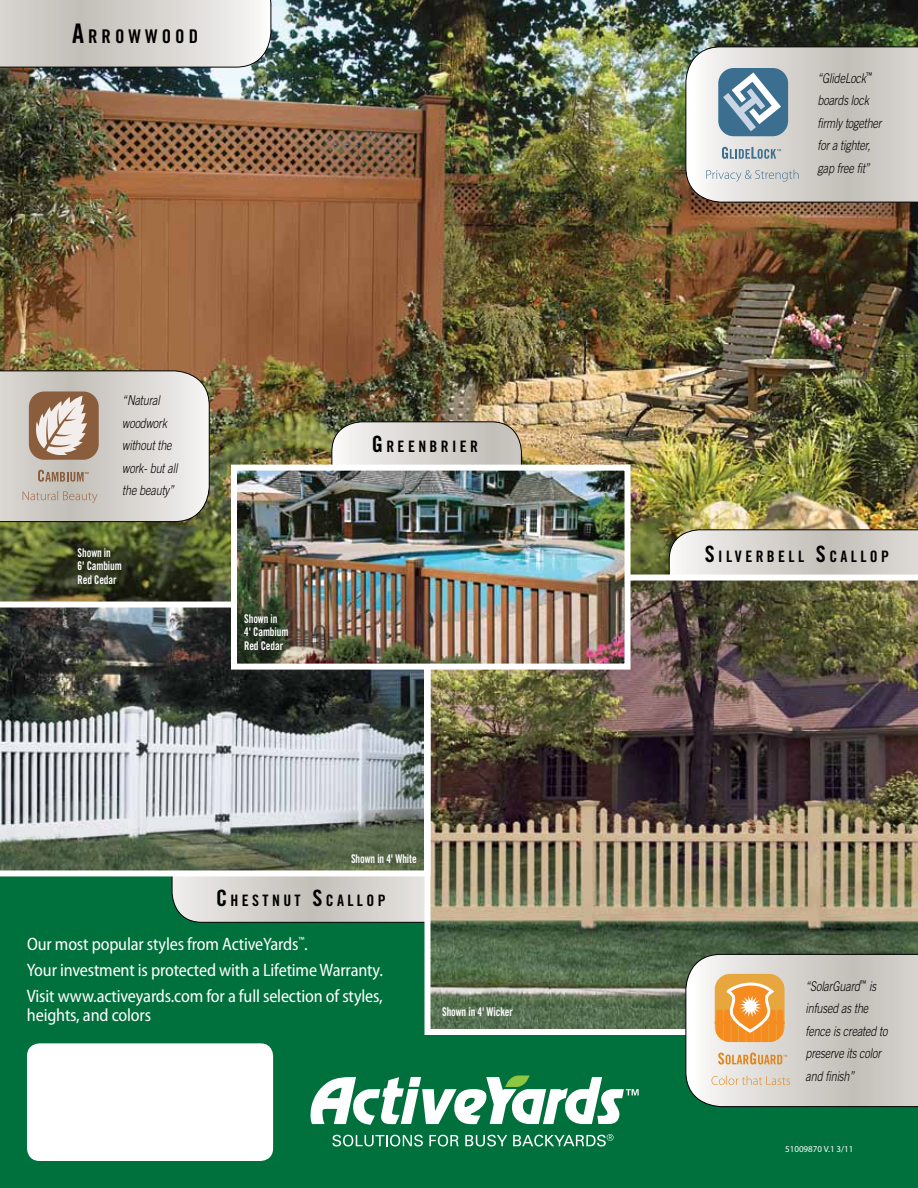
<style>
.page{position:relative;width:918px;height:1188px;background:#fff}
.page>*{position:absolute;margin:0;border:0;box-sizing:border-box;transform-origin:0 0}
.t1{font:18.9px "Trade Gothic Bold Cond Twenty";letter-spacing:.215em;color:#000}
.t2{font:semi-condensed 18px/26.2px "Myriad Pro";letter-spacing:-.01em;color:#fff}
.t3{font:15.75px "Trade Gothic Bold Cond Twenty";letter-spacing:.215em;color:#000}
.t4{font:italic 300 13.5px/22.5px "Trade Gothic";letter-spacing:-.01em;color:#000;scale:.8 1}
.t5{font:12px/13.5px "Trade Gothic Bold Cond Twenty";letter-spacing:-.01em;color:#fff;scale:.88 1}
.t6{font:9px "Myriad Pro";color:#fff}
.s1{font-size:27px}
.s2{font-size:22.5px}
</style>
<div class="page">
<div style="left:0;top:854px;width:918px;height:334px;background:#00703c"></div>
<img style="left:0;top:0;width:918px;height:602px">
<svg style="left:0;top:0;width:271px;height:67px"></svg>
<svg style="left:332px;top:422px;width:190px;height:43px"></svg>
<svg style="left:669px;top:530px;width:249px;height:45px"></svg>
<svg style="left:172px;top:876px;width:252px;height:47px"></svg>
<img style="left:424px;top:575px;width:494px;height:460px">
<svg style="left:0;top:607px;width:430px;height:269px"></svg>
<img style="left:238px;top:472px;width:386px;height:191px">
<div style="left:231px;top:465px;width:400px;height:205px;border:6px solid #fff"></div>
<svg style="left:0;top:370px;width:210px;height:152px"></svg>
<svg style="left:685px;top:954px;width:233px;height:153px"></svg>
<svg style="left:685px;top:46px;width:233px;height:156px"></svg>
<div style="left:27px;top:1043px;width:246px;height:118px;background:#fff;border-radius:13px"></div>
<svg style="left:332px;top:1135px;width:91px;height:11px"></svg>
<svg style="left:429px;top:1135px;width:30px;height:11px"></svg>
<svg style="left:465px;top:1135px;width:42px;height:11px"></svg>
<svg style="left:310px;top:1075px;width:329px;height:50px"></svg>
<svg style="left:513px;top:1134px;width:101px;height:12px"></svg>
<h1 class="t1" style="left:72px;top:25px;width:126px"><span class="s1">A</span>RROWWOOD</h1>
<p class="t4" style="left:122px;top:389px;width:70px">“Natural woodwork without the work- but all the beauty”</p>
<p class="t5" style="left:78px;top:545px;width:52px">Shown in<br>6' Cambium<br>Red Cedar</p>
<p class="t5" style="left:244px;top:612px;width:52px">Shown in<br>4' Cambium<br>Red Cedar</p>
<p class="t3" style="left:372px;top:437px;width:108px"><span class="s2">G</span> REENBRIER</p>
<p class="t5" style="left:351px;top:851px;width:76px">Shown in 4' White</p>
<p class="t3" style="left:216px;top:891px;width:171px"><span class="s2">C</span> HESTNUT <span class="s2">S</span>CALLOP</p>
<h2 class="t2" style="left:27px;top:931px;width:357px">Our most popular styles from ActiveYards<sup>™</sup>.<br>Your investment is protected with a Lifetime Warranty.<br>Visit www.activeyards.com for a full selection of styles,</h2>
<h2 class="t2" style="left:27px;top:1003px;width:126px">heights, and colors</h2>
<p class="t5" style="left:442px;top:1005px;width:82px">Shown in 4' Wicker</p>
<p class="t4" style="left:818px;top:67px;width:81px">“GlideLock<sup>™ </sup>boards lock firmly together for a tighter, gap free fit”</p>
<p class="t3" style="left:705px;top:547px;width:186px"><span class="s2">S</span>ILVERBELL <span class="s2">S</span>CALLOP</p>
<p class="t4" style="left:806px;top:974px;width:104px">“SolarGuard<sup>™</sup> is infused as the fence is created to preserve its color and finish”</p>
<p class="t6" style="left:785px;top:1144px;width:70px">51009870 V.1 3/11</p>
</div>
